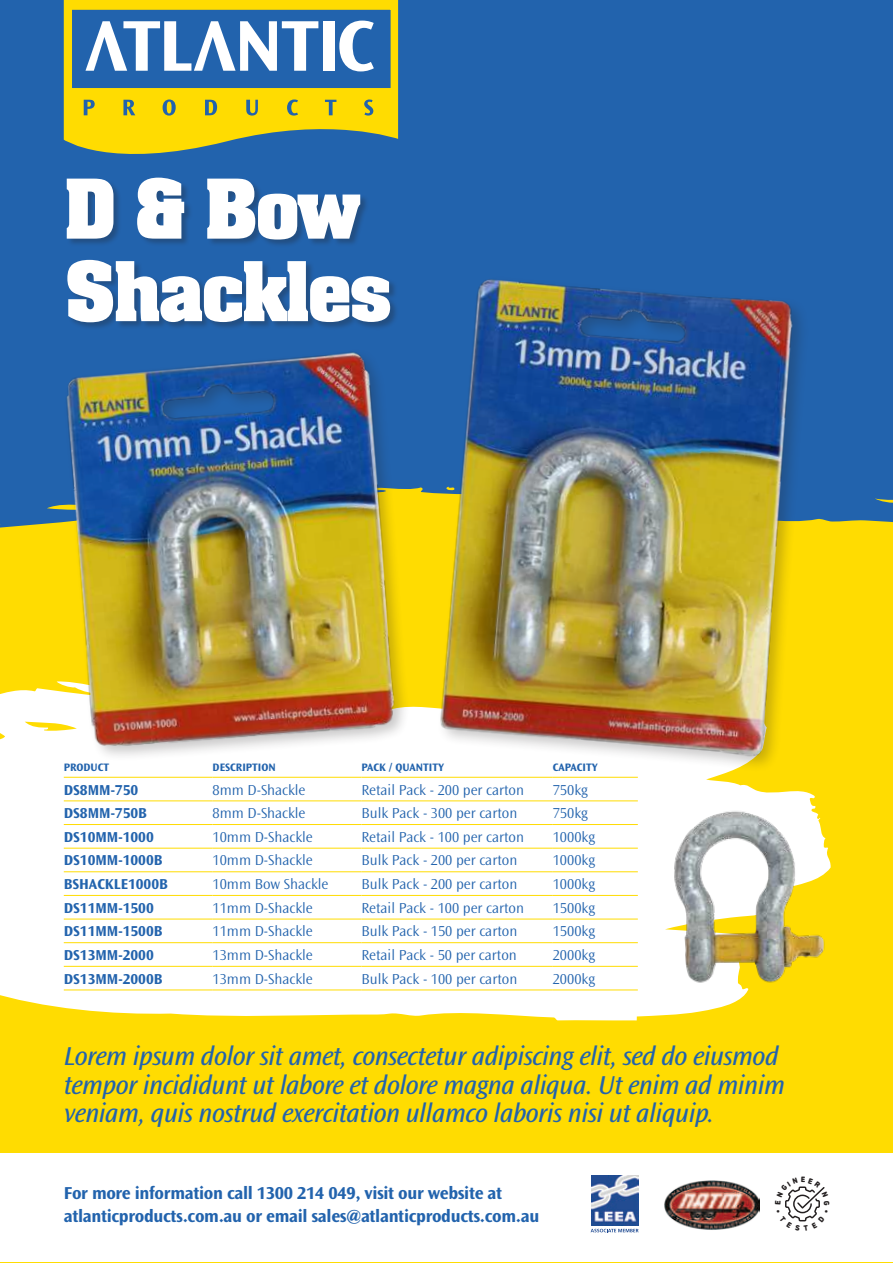
<style>
.page{position:relative;width:893px;height:1263px;background:#fff}
.page>*{position:absolute;margin:0;border:0;box-sizing:border-box;transform-origin:0 0}
.t1{font:90px/82.5px "Aachen Bold Plain";letter-spacing:-.04em;color:#fff}
.t2{font:italic 27px/28.5px "Ocean Sans Std";letter-spacing:-.02em;color:#2263ad}
.t3{font:700 18px/22.5px "Ocean Sans Std";letter-spacing:-.02em;color:#2263ad}
.t4{font:300 15px "Ocean Sans Std";color:#2263ad}
.t5{font:700 15px "Ocean Sans Std";color:#2263ad}
.t6{font:700 11.25px "Ocean Sans Std";color:#2263ad}
</style>
<div class="page">
<div style="left:0;top:186px;width:893px;height:1077px;background:#ffdc01"></div>
<div style="left:0;top:186px;width:893px;height:203px;background:#2263ad"></div>
<div style="left:0;top:389px;width:893px;height:139px;background:#2263ad"></div>
<div style="left:0;top:0;width:893px;height:239px;background:#2263ad"></div>
<svg style="left:64px;top:0;width:334px;height:154px;fill:#ffdc01"></svg>
<div style="left:70px;top:8px;width:322px;height:82px;background:#2263ad;border:2px solid #ffdc01"></div>
<div style="left:323px;top:21px;width:12px;height:50px;background:#fff"></div>
<svg style="left:339px;top:21px;width:35px;height:50px"></svg>
<svg style="left:85px;top:21px;width:233px;height:50px"></svg>
<svg style="left:84px;top:99px;width:289px;height:17px;background:#dac81d"></svg>
<div style="left:0;top:1153px;width:893px;height:109px;background:#fff"></div>
<img style="left:591px;top:1175px;width:47px;height:51px">
<svg style="left:591px;top:1229px;width:47px;height:3px"></svg>
<img style="left:664px;top:1180px;width:95px;height:50px">
<div style="left:67px;top:178px;width:332px;height:152px;background:#231f20;opacity:.3"></div>
<svg style="left:0;top:688px;width:815px;height:333px;background:#fefcef"></svg>
<hr style="left:64px;top:777px;width:149px;height:1px;background:#ffdc01">
<hr style="left:213px;top:777px;width:148px;height:1px;background:#ffdc01">
<hr style="left:361px;top:777px;width:192px;height:1px;background:#ffdc01">
<hr style="left:64px;top:801px;width:149px;height:1px;background:#ffdc01">
<hr style="left:213px;top:801px;width:148px;height:1px;background:#ffdc01">
<hr style="left:361px;top:801px;width:192px;height:1px;background:#ffdc01">
<hr style="left:553px;top:801px;width:85px;height:1px;background:#ffdc01">
<hr style="left:64px;top:824px;width:149px;height:1px;background:#ffdc01">
<hr style="left:213px;top:824px;width:148px;height:1px;background:#ffdc01">
<hr style="left:361px;top:824px;width:192px;height:1px;background:#ffdc01">
<hr style="left:553px;top:824px;width:85px;height:1px;background:#ffdc01">
<hr style="left:64px;top:848px;width:149px;height:1px;background:#ffdc01">
<hr style="left:213px;top:848px;width:148px;height:1px;background:#ffdc01">
<hr style="left:361px;top:848px;width:192px;height:1px;background:#ffdc01">
<hr style="left:553px;top:848px;width:85px;height:1px;background:#ffdc01">
<hr style="left:64px;top:871px;width:149px;height:1px;background:#ffdc01">
<hr style="left:213px;top:871px;width:148px;height:1px;background:#ffdc01">
<hr style="left:361px;top:871px;width:192px;height:1px;background:#ffdc01">
<hr style="left:553px;top:871px;width:85px;height:1px;background:#ffdc01">
<hr style="left:64px;top:895px;width:149px;height:1px;background:#ffdc01">
<hr style="left:213px;top:895px;width:148px;height:1px;background:#ffdc01">
<hr style="left:361px;top:895px;width:192px;height:1px;background:#ffdc01">
<hr style="left:553px;top:895px;width:85px;height:1px;background:#ffdc01">
<hr style="left:64px;top:919px;width:149px;height:1px;background:#ffdc01">
<hr style="left:213px;top:919px;width:148px;height:1px;background:#ffdc01">
<hr style="left:361px;top:919px;width:192px;height:1px;background:#ffdc01">
<hr style="left:553px;top:919px;width:85px;height:1px;background:#ffdc01">
<hr style="left:64px;top:942px;width:149px;height:1px;background:#ffdc01">
<hr style="left:213px;top:942px;width:148px;height:1px;background:#ffdc01">
<hr style="left:361px;top:942px;width:192px;height:1px;background:#ffdc01">
<hr style="left:553px;top:942px;width:85px;height:1px;background:#ffdc01">
<hr style="left:64px;top:966px;width:149px;height:1px;background:#ffdc01">
<hr style="left:213px;top:966px;width:148px;height:1px;background:#ffdc01">
<hr style="left:361px;top:966px;width:192px;height:1px;background:#ffdc01">
<hr style="left:553px;top:966px;width:85px;height:1px;background:#ffdc01">
<hr style="left:64px;top:990px;width:149px;height:1px;background:#ffdc01">
<hr style="left:213px;top:990px;width:148px;height:1px;background:#ffdc01">
<hr style="left:361px;top:990px;width:192px;height:1px;background:#ffdc01">
<hr style="left:553px;top:990px;width:85px;height:1px;background:#ffdc01">
<img style="left:39px;top:327px;width:377px;height:428px">
<img style="left:416px;top:279px;width:414px;height:500px">
<img style="left:655px;top:801px;width:176px;height:189px">
<svg style="left:785px;top:1186px;width:40px;height:36px"></svg>
<h1 class="t1" style="left:64px;top:166px;width:331px">D &amp; Bow<br>Shackles</h1>
<p class="t6" style="left:64px;top:763px;width:47px">PRODUCT</p>
<p class="t6" style="left:213px;top:763px;width:65px">DESCRIPTION</p>
<p class="t6" style="left:361px;top:763px;width:84px">PACK / QUANTITY</p>
<p class="t6" style="left:553px;top:763px;width:47px">CAPACITY</p>
<p class="t5" style="left:64px;top:784px;width:76px">DS8MM-750</p>
<p class="t4" style="left:213px;top:783px;width:94px">8mm D-Shackle</p>
<p class="t4" style="left:361px;top:783px;width:164px">Retail Pack - 200 per carton</p>
<p class="t4" style="left:553px;top:783px;width:37px">750kg</p>
<p class="t5" style="left:64px;top:807px;width:85px">DS8MM-750B</p>
<p class="t4" style="left:213px;top:807px;width:94px">8mm D-Shackle</p>
<p class="t4" style="left:361px;top:807px;width:157px">Bulk Pack - 300 per carton</p>
<p class="t4" style="left:553px;top:807px;width:37px">750kg</p>
<p class="t5" style="left:64px;top:831px;width:92px">DS10MM-1000</p>
<p class="t4" style="left:213px;top:831px;width:102px">10mm D-Shackle</p>
<p class="t4" style="left:361px;top:831px;width:164px">Retail Pack - 100 per carton</p>
<p class="t4" style="left:553px;top:831px;width:44px">1000kg</p>
<p class="t5" style="left:64px;top:854px;width:100px">DS10MM-1000B</p>
<p class="t4" style="left:213px;top:854px;width:102px">10mm D-Shackle</p>
<p class="t4" style="left:361px;top:854px;width:157px">Bulk Pack - 200 per carton</p>
<p class="t4" style="left:553px;top:854px;width:44px">1000kg</p>
<p class="t5" style="left:64px;top:878px;width:106px">BSHACKLE1000B</p>
<p class="t4" style="left:213px;top:878px;width:117px">10mm Bow Shackle</p>
<p class="t4" style="left:361px;top:878px;width:157px">Bulk Pack - 200 per carton</p>
<p class="t4" style="left:553px;top:878px;width:44px">1000kg</p>
<p class="t5" style="left:64px;top:902px;width:92px">DS11MM-1500</p>
<p class="t4" style="left:213px;top:901px;width:102px">11mm D-Shackle</p>
<p class="t4" style="left:361px;top:901px;width:164px">Retail Pack - 100 per carton</p>
<p class="t4" style="left:553px;top:901px;width:44px">1500kg</p>
<p class="t5" style="left:64px;top:925px;width:100px">DS11MM-1500B</p>
<p class="t4" style="left:213px;top:925px;width:102px">11mm D-Shackle</p>
<p class="t4" style="left:361px;top:925px;width:157px">Bulk Pack - 150 per carton</p>
<p class="t4" style="left:553px;top:925px;width:44px">1500kg</p>
<p class="t5" style="left:64px;top:949px;width:92px">DS13MM-2000</p>
<p class="t4" style="left:213px;top:949px;width:102px">13mm D-Shackle</p>
<p class="t4" style="left:361px;top:949px;width:157px">Retail Pack - 50 per carton</p>
<p class="t4" style="left:553px;top:949px;width:44px">2000kg</p>
<p class="t5" style="left:64px;top:973px;width:100px">DS13MM-2000B</p>
<p class="t4" style="left:213px;top:972px;width:102px">13mm D-Shackle</p>
<p class="t4" style="left:361px;top:972px;width:157px">Bulk Pack - 100 per carton</p>
<p class="t4" style="left:553px;top:972px;width:44px">2000kg</p>
<h2 class="t2" style="left:64px;top:1043px;width:723px">Lorem ipsum dolor sit amet, consectetur adipiscing elit, sed do eiusmod tempor incididunt ut labore et dolore magna aliqua. Ut enim ad minim veniam, quis nostrud exercitation ullamco laboris nisi ut aliquip.</h2>
<p class="t3" style="left:64px;top:1183px;width:477px">For more information call 1300 214 049, visit our website at atlanticproducts.com.au or email sales@atlanticproducts.com.au</p>
</div>
